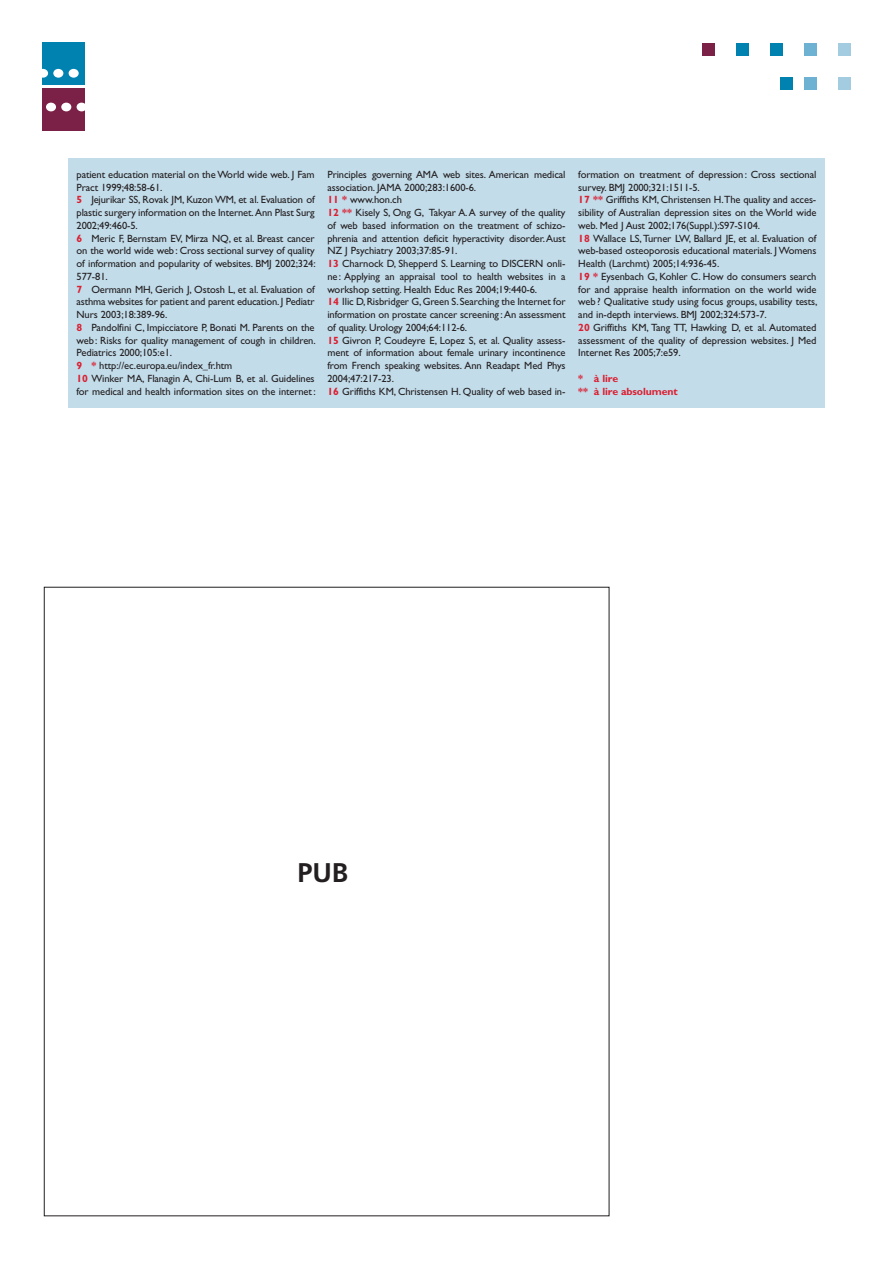
<style>
.page{position:relative;width:893px;height:1263px;background:#fff}
.page>*{position:absolute;margin:0;border:0;box-sizing:border-box;transform-origin:0 0}
.t1{font:700 49.8px "Meta Plus";color:#fff;scale:1.15 1}
.t2{font:700 27px "Frutiger";color:#231f20}
.t3{font:10.5px/12.8px "Gill Sans";letter-spacing:-.01em;color:#231f20}
.t4{font:700 10.5px/12.8px "Gill Sans";letter-spacing:-.01em;color:#db1f31}
.s1{font-weight:700;color:#db1f31}
</style>
<div class="page">
<div style="left:838px;top:43px;width:13px;height:13px;background:#a4cce1"></div>
<div style="left:804px;top:43px;width:13px;height:13px;background:#6eb2d3"></div>
<div style="left:770px;top:43px;width:12px;height:13px;background:#0082b1"></div>
<div style="left:736px;top:43px;width:12px;height:13px;background:#0082b1"></div>
<div style="left:702px;top:43px;width:12px;height:13px;background:#7b2047"></div>
<div style="left:838px;top:77px;width:13px;height:13px;background:#a4cce1"></div>
<div style="left:804px;top:77px;width:13px;height:13px;background:#6eb2d3"></div>
<div style="left:780px;top:77px;width:13px;height:13px;background:#0082b1"></div>
<div style="left:43px;top:43px;width:42px;height:42px;background:#0082b1"></div>
<div style="left:43px;top:88px;width:42px;height:42px;background:#7b2047"></div>
<div style="left:68px;top:158px;width:757px;height:250px;background:#c2dcea"></div>
<h1 class="t1" style="left:35px;top:31px;width:41px">...</h1>
<h1 class="t1" style="left:43px;top:65px;width:41px">...</h1>
<p class="t3" style="left:77px;top:169px;width:241px">patient education material on the World wide web. J Fam Pract 1999;48:58-61.<br><span class="s1">5</span> Jejurikar SS, Rovak JM, Kuzon WM, et al. Evaluation of plastic surgery information on the Internet.Ann Plast Surg 2002;49:460-5.<br><span class="s1">6</span> Meric F, Bernstam EV, Mirza NQ, et al. Breast cancer on the world wide web : Cross sectional survey of quality of information and popularity of websites. BMJ 2002;324:<br>577-81.<br><span class="s1">7</span> Oermann MH, Gerich J, Ostosh L, et al. Evaluation of asthma websites for patient and parent education.J Pediatr Nurs 2003;18:389-96.<br><span class="s1">8</span> Pandolfini C, Impicciatore P, Bonati M. Parents on the web : Risks for quality management of cough in children.<br>Pediatrics 2000;105:e1.<br><span class="s1">9 *</span> http://ec.europa.eu/index_fr.htm<br><span class="s1">10</span> Winker MA, Flanagin A, Chi-Lum B, et al. Guidelines for medical and health information sites on the internet:</p>
<p class="t3" style="left:327px;top:169px;width:240px">Principles governing AMA web sites. American medical association. JAMA 2000;283:1600-6.<br><span class="s1">11 *</span> www.hon.ch<br><span class="s1">12 **</span> Kisely S, Ong G, Takyar A.A survey of the quality of web based information on the treatment of schizo&shy;phrenia and attention deficit hyperactivity disorder.Aust NZ J Psychiatry 2003;37:85-91.<br><span class="s1">13</span> Charnock D, Shepperd S. Learning to DISCERN onli&shy;ne : Applying an appraisal tool to health websites in a workshop setting. Health Educ Res 2004;19:440-6.<br><span class="s1">14</span> Ilic D,Risbridger G,Green S. Searching the Internet for information on prostate cancer screening :An assessment of quality. Urology 2004;64:112-6.<br><span class="s1">15</span> Givron P, Coudeyre E, Lopez S, et al. Quality assess&shy;ment of information about female urinary incontinence from French speaking websites. Ann Readapt Med Phys 2004;47:217-23.<br><span class="s1">16</span> Griffiths KM, Christensen H. Quality of web based in-</p>
<p class="t3" style="left:578px;top:169px;width:241px">formation on treatment of depression : Cross sectional survey. BMJ 2000;321:1511-5.<br><span class="s1">17 **</span> Griffiths KM, Christensen H.The quality and acces&shy;sibility of Australian depression sites on the World wide web. Med J Aust 2002;176(Suppl.):S97-S104.<br><span class="s1">18</span> Wallace LS,Turner LW, Ballard JE, et al. Evaluation of web-based osteoporosis educational materials. J Womens Health (Larchmt) 2005;14:936-45.<br><span class="s1">19 *</span> Eysenbach G, Kohler C. How do consumers search for and appraise health information on the world wide web ? Qualitative study using focus groups, usability tests, and in-depth interviews. BMJ 2002;324:573-7.<br><span class="s1">20</span> Griffiths KM, Tang TT, Hawking D, et al. Automated assessment of the quality of depression websites. J Med Internet Res 2005;7:e59.</p>
<p class="t4" style="left:578px;top:373px;width:101px">* à lire<br>** à lire absolument</p>
<h2 class="t2" style="left:297px;top:862px;width:52px">PUB</h2>
</div>
